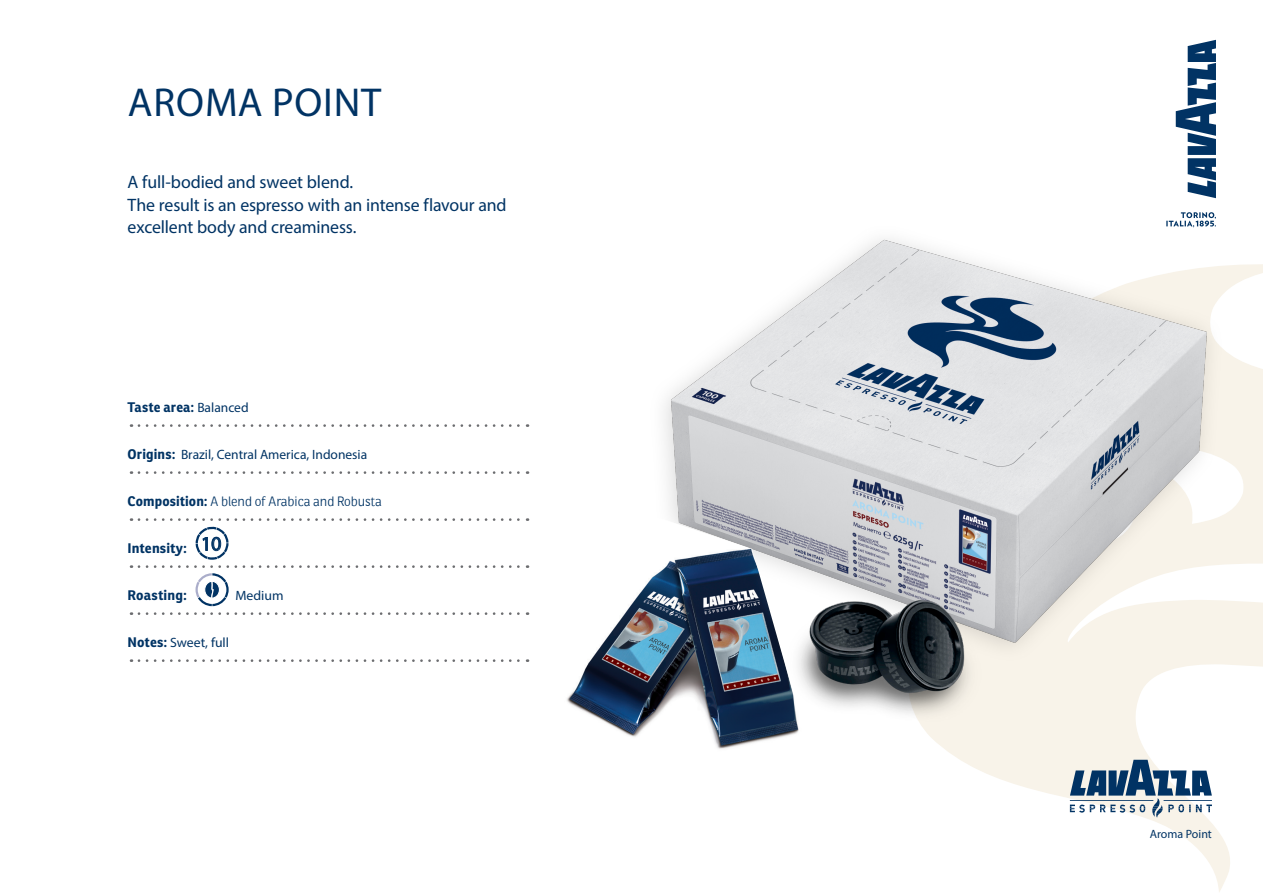
<style>
.page{position:relative;width:1263px;height:893px;background:#fff}
.page>*{position:absolute;margin:0;border:0;box-sizing:border-box;transform-origin:0 0}
.t1{font:40.5px "Myriad Pro";letter-spacing:.02em;color:#013364}
.t2{font:19.95px "Myriad Pro";color:#013364}
.t3{font:18px/22.5px "Myriad Pro";letter-spacing:-.01em;color:#013364}
.t4{font:13.5px "Myriad Pro";color:#013364}
.t5{font:700 13.5px "Ronnia";letter-spacing:.01em;color:#013364}
.t6{font:13.5px "LAVAZZ Atxt";color:#013364}
.t7{font:12px "Myriad Pro";color:#013364}
.s1{font-family:"Myriad Pro";font-weight:400}
.s2{font-family:"Ronnia";font-weight:700}
</style>
<div class="page">
<svg style="left:941px;top:687px;width:289px;height:205px"></svg>
<svg style="left:1175px;top:40px;width:41px;height:151px"></svg>
<svg style="left:139px;top:424px;width:389px;height:3px"></svg>
<svg style="left:139px;top:471px;width:389px;height:3px"></svg>
<svg style="left:139px;top:612px;width:389px;height:3px"></svg>
<svg style="left:139px;top:659px;width:389px;height:3px"></svg>
<img style="left:664px;top:191px;width:599px;height:496px">
<svg style="left:1070px;top:760px;width:142px;height:58px"></svg>
<img style="left:826px;top:548px;width:159px;height:198px">
<img style="left:567px;top:497px;width:259px;height:252px">
<svg style="left:139px;top:518px;width:389px;height:88px"></svg>
<p class="t1" style="left:128px;top:77px;width:255px">AROMA POINT</p>
<p class="t3" style="left:128px;top:171px;width:227px">A full-bodied and sweet blend.</p>
<p class="t3" style="left:128px;top:193px;width:381px">The result is an espresso with an intense flavour and excellent body and creaminess.</p>
<p class="t5" style="left:128px;top:398px;width:123px">Taste area: <span class="s1">Balanced</span></p>
<p class="t4" style="left:128px;top:446px;width:241px"><span class="s2">Origins:</span> Brazil, Central America, Indonesia</p>
<p class="t6" style="left:128px;top:493px;width:256px"><span class="s2">Composition:</span> A blend of Arabica and Robusta</p>
<p class="t5" style="left:128px;top:539px;width:61px">Intensity:</p>
<p class="t5" style="left:128px;top:586px;width:61px">Roasting:</p>
<p class="t4" style="left:235px;top:587px;width:50px">Medium</p>
<p class="t4" style="left:128px;top:634px;width:103px"><span class="s2">Notes:</span> Sweet, full</p>
<p class="t2" style="left:201px;top:531px;width:22px">10</p>
<p class="t7" style="left:1150px;top:827px;width:64px">Aroma Point</p>
</div>
